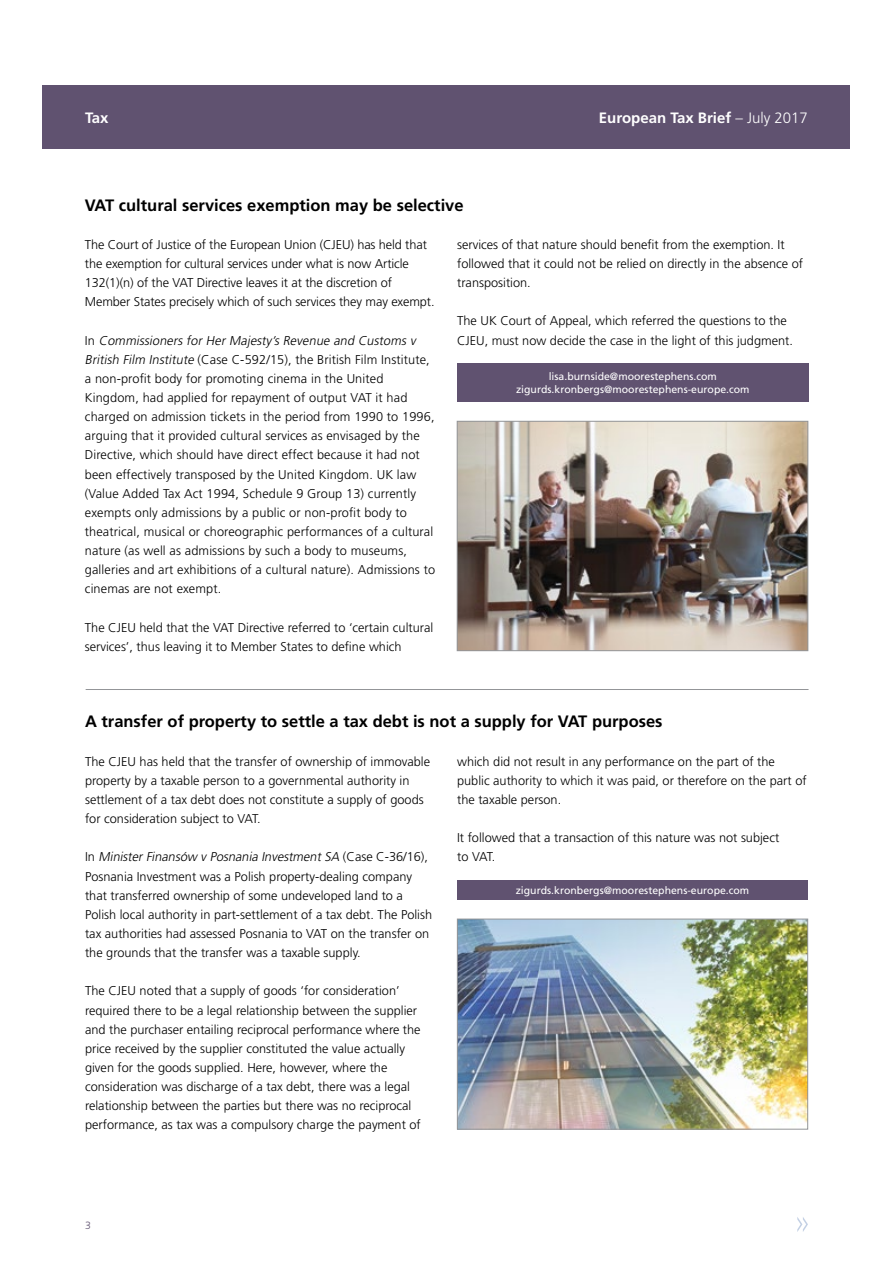
<style>
.page{position:relative;width:893px;height:1263px;background:#fff}
.page>*{position:absolute;margin:0;border:0;box-sizing:border-box;transform-origin:0 0}
.t1{font:700 16.5px "Frutiger LT Std";color:#000}
.t2{font:700 15px "Frutiger LT Std";color:#fff}
.t3{font:300 12.75px/19.2px "Frutiger LT Std";color:#000}
.t4{font:10.5px/13.5px "Frutiger LT Std";color:#fff;text-align:center}
.t5{font:300 10.5px "Frutiger LT Std";color:#605270}
.s1{font-weight:300}
.s2{font-style:italic}
</style>
<div class="page">
<div style="left:43px;top:85px;width:807px;height:64px;background:#605270"></div>
<svg style="left:797px;top:1217px;width:11px;height:15px"></svg>
<img style="left:459px;top:423px;width:347px;height:226px">
<div style="left:457px;top:421px;width:351px;height:230px;border:1px solid #939598"></div>
<div style="left:457px;top:364px;width:351px;height:38px;background:#605270"></div>
<div style="left:457px;top:880px;width:351px;height:20px;background:#605270"></div>
<hr style="left:86px;top:689px;width:722px;height:1px;background:#939598">
<img style="left:459px;top:921px;width:347px;height:206px">
<div style="left:457px;top:919px;width:351px;height:210px;border:1px solid #939598"></div>
<p class="t2" style="left:85px;top:109px;width:25px">Tax</p>
<p class="t2" style="left:599px;top:109px;width:210px">European Tax Brief <span class="s1">– July 2017</span></p>
<p class="t1" style="left:85px;top:195px;width:380px">VAT cultural services exemption may be selective</p>
<p class="t3" style="left:85px;top:235px;width:351px">The Court of Justice of the European Union (CJEU) has held that the exemption for cultural services under what is now Article 132(1)(n) of the VAT Directive leaves it at the discretion of Member States precisely which of such services they may exempt.</p>
<p class="t3" style="left:85px;top:331px;width:352px">I n <span class="s2">Commissioners for Her Majesty’s Revenue and Customs v British Film Institute</span> (Case C-592/15), the British Film Institute, a non-profit body for promoting cinema in the United Kingdom, had applied for repayment of output VAT it had charged on admission tickets in the period from 1990 to 1996, arguing that it provided cultural services as envisaged by the Directive, which should have direct effect because it had not been effectively transposed by the United Kingdom. UK law (Value Added Tax Act 1994, Schedule 9 Group 13) currently exempts only admissions by a public or non-profit body to theatrical, musical or choreographic performances of a cultural nature (as well as admissions by such a body to museums, galleries and art exhibitions of a cultural nature). Admissions to cinemas are not exempt.</p>
<p class="t3" style="left:85px;top:618px;width:350px">The CJEU held that the VAT Directive referred to ‘certain cultural services’, thus leaving it to Member States to define which</p>
<p class="t3" style="left:457px;top:235px;width:347px">services of that nature should benefit from the exemption. It followed that it could not be relied on directly in the absence of transposition.</p>
<p class="t3" style="left:457px;top:312px;width:337px">The UK Court of Appeal, which referred the questions to the<br>CJEU, must now decide the case in the light of this judgment.</p>
<p class="t4" style="left:516px;top:369px;width:235px">lisa.burnside@moorestephens.com zigurds.kronbergs@moorestephens-europe.com</p>
<p class="t1" style="left:85px;top:712px;width:579px">A transfer of property to settle a tax debt is not a supply for VAT purposes</p>
<p class="t3" style="left:85px;top:752px;width:347px">The CJEU has held that the transfer of ownership of immovable property by a taxable person to a governmental authority in settlement of a tax debt does not constitute a supply of goods for consideration subject to VAT.</p>
<p class="t3" style="left:85px;top:847px;width:349px">I n <span class="s2">Minister Finansów v Posnania Investment SA</span> ( C a s e C - 3 6/ 1 6 ) , Posnania Investment was a Polish property-dealing company that transferred ownership of some undeveloped land to a Polish local authority in part-settlement of a tax debt. The Polish tax authorities had assessed Posnania to VAT on the transfer on the grounds that the transfer was a taxable supply.</p>
<p class="t3" style="left:85px;top:981px;width:337px">The CJEU noted that a supply of goods ‘for consideration’ required there to be a legal relationship between the supplier and the purchaser entailing reciprocal performance where the price received by the supplier constituted the value actually given for the goods supplied. Here, however, where the consideration was discharge of a tax debt, there was a legal relationship between the parties but there was no reciprocal performance, as tax was a compulsory charge the payment of</p>
<p class="t3" style="left:457px;top:752px;width:351px">which did not result in any performance on the part of the public authority to which it was paid, or therefore on the part of the taxable person.</p>
<p class="t3" style="left:457px;top:828px;width:324px">It followed that a transaction of this nature was not subject to VAT.</p>
<p class="t4" style="left:516px;top:883px;width:235px">zigurds.kronbergs@moorestephens-europe.com</p>
<p class="t5" style="left:85px;top:1219px;width:7px">3</p>
</div>
